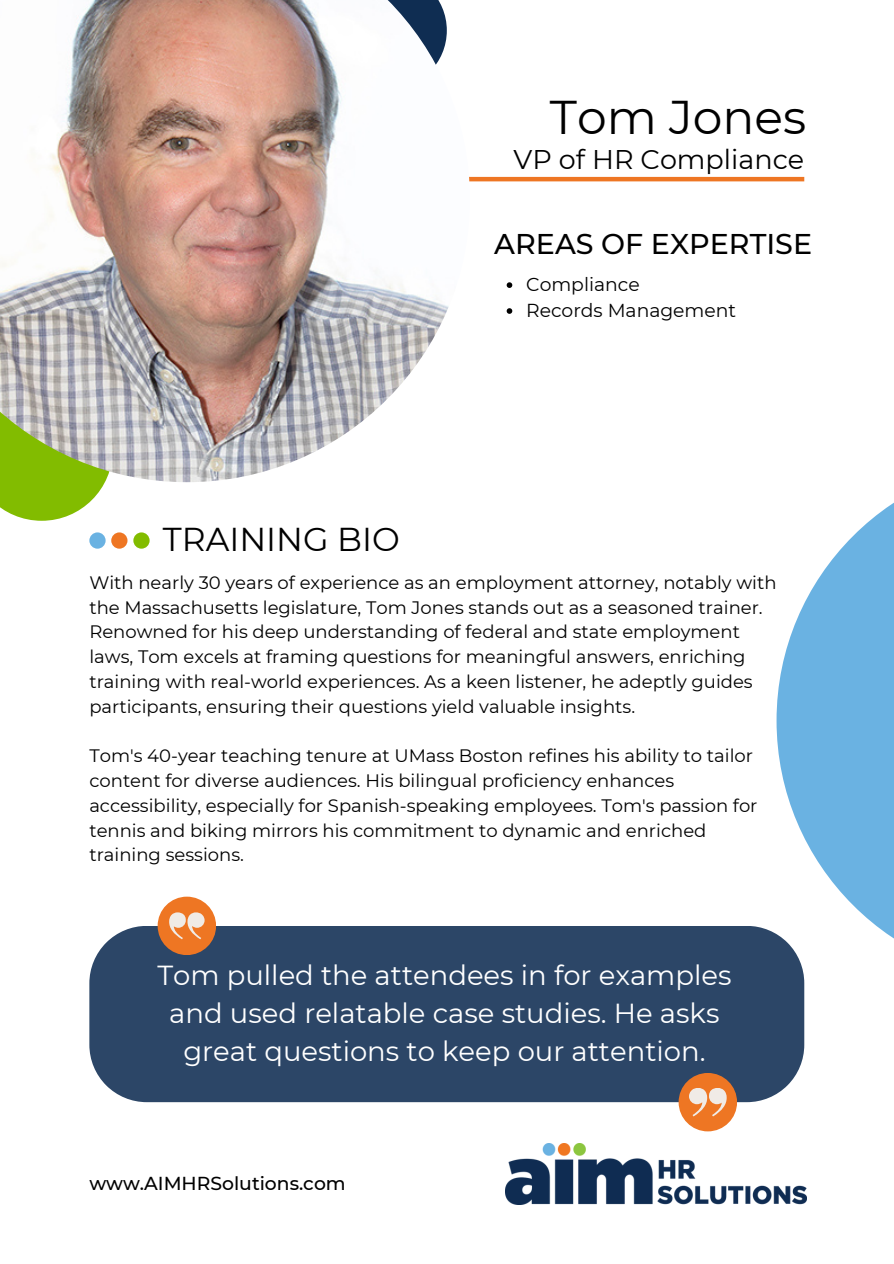
<style>
.page{position:relative;width:894px;height:1264px;background:#fff}
.page>*{position:absolute;margin:0;border:0;box-sizing:border-box;transform-origin:0 0}
.t1{font:47.25px "Montserrat";color:#000}
.t2{font:33px "Montserrat";color:#000}
.t3{font:500 28.5px "Montserrat";color:#000}
.t4{font:27.45px/38.2px "Montserrat";color:#fff;text-align:center}
.t5{font:27px "Montserrat";color:#000}
.t6{font:18.75px "Montserrat";color:#000}
.t7{font:500 18.75px "Montserrat";color:#000}
.t8{font:18px/24.8px "Montserrat";color:#000}
</style>
<div class="page">
<svg style="left:0;top:482px;width:105px;height:39px"></svg>
<hr style="left:447px;top:177px;width:357px;height:4px;background:#ee7623">
<img style="left:0;top:0;width:470px;height:482px">
<div style="left:89px;top:925px;width:715px;height:177px;background:#2c4667"></div>
<div style="left:158px;top:896px;width:58px;height:59px;background:#ee7623;border-radius:50%"></div>
<svg style="left:169px;top:912px;width:35px;height:27px"></svg>
<div style="left:678px;top:1072px;width:58px;height:59px;background:#ee7623;border-radius:50%"></div>
<svg style="left:689px;top:1088px;width:37px;height:27px"></svg>
<div style="left:111px;top:532px;width:16px;height:16px;background:#ee7623;border-radius:50%"></div>
<div style="left:89px;top:532px;width:17px;height:16px;background:#6ab2e2;border-radius:50%"></div>
<div style="left:133px;top:532px;width:16px;height:16px;background:#82bc00;border-radius:50%"></div>
<img style="left:505px;top:1143px;width:300px;height:61px">
<svg style="left:776px;top:503px;width:117px;height:478px;fill:#6ab2e2"></svg>
<svg style="left:506px;top:282px;width:6px;height:6px"></svg>
<svg style="left:506px;top:308px;width:6px;height:6px"></svg>
<h2 class="t1" style="left:549px;top:88px;width:258px">Tom Jones</h2>
<p class="t5" style="left:513px;top:143px;width:292px">VP of HR Compliance</p>
<p class="t3" style="left:494px;top:227px;width:319px">AREAS OF EXPERTISE</p>
<p class="t6" style="left:526px;top:273px;width:115px">Compliance</p>
<h4 class="t6" style="left:526px;top:299px;width:211px">Records Management</h4>
<h4 class="t2" style="left:163px;top:519px;width:238px">TRAINING BIO</h4>
<p class="t8" style="left:89px;top:570px;width:688px">With nearly 30 years of experience as an employment attorney, notably with the Massachusetts legislature, Tom Jones stands out as a seasoned trainer.<br>Renowned for his deep understanding of federal and state employment laws, Tom excels at framing questions for meaningful answers, enriching training with real-world experiences. As a keen listener, he adeptly guides participants, ensuring their questions yield valuable insights.</p>
<p class="t8" style="left:89px;top:743px;width:669px">Tom's 40-year teaching tenure at UMass Boston refines his ability to tailor content for diverse audiences. His bilingual proficiency enhances accessibility, especially for Spanish-speaking employees. Tom's passion for tennis and biking mirrors his commitment to dynamic and enriched training sessions.</p>
<h1 class="t4" style="left:157px;top:955px;width:575px">Tom pulled the attendees in for examples and used relatable case studies. He asks great questions to keep our attention.</h1>
<p class="t7" style="left:89px;top:1172px;width:258px">www.AIMHRSolutions.com</p>
</div>
